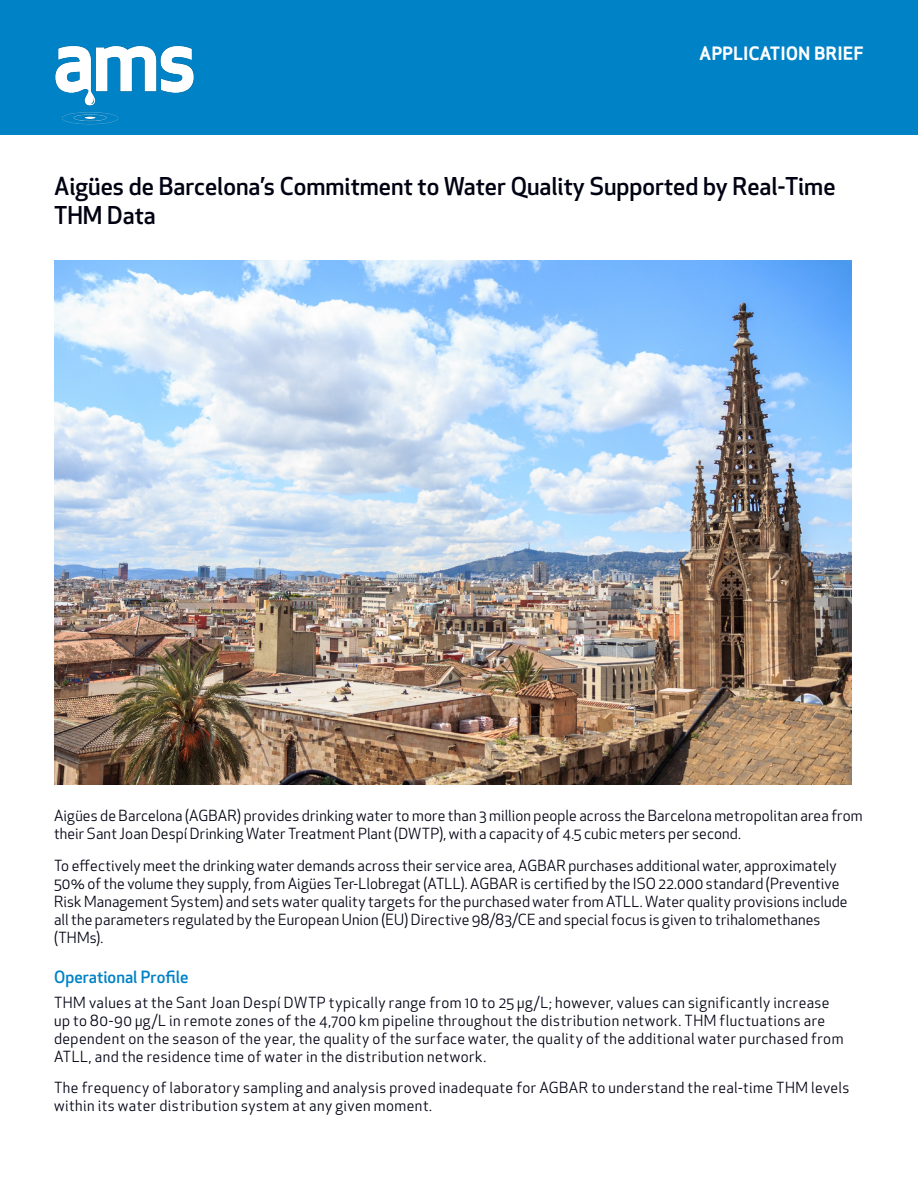
<style>
.page{position:relative;width:918px;height:1188px;background:#fff}
.page>*{position:absolute;margin:0;border:0;box-sizing:border-box;transform-origin:0 0}
.t1{font:500 24px/28.8px "Apex New";color:#000212}
.t2{font:700 18px "Apex Sans";color:#fff}
.t3{font:500 16.5px "Apex New";letter-spacing:.005em;color:#0082c6}
.t4{font:15px/18px "Apex New";letter-spacing:.015em;color:#000212}
</style>
<div class="page">
<div style="left:0;top:0;width:918px;height:135px;background:#0082c6"></div>
<img style="left:55px;top:45px;width:139px;height:79px">
<img style="left:54px;top:260px;width:797px;height:524px">
<p class="t2" style="left:699px;top:42px;width:166px">APPLICATION BRIEF</p>
<p class="t1" style="left:54px;top:172px;width:783px">Aigües de Barcelona’s Commitment to Water Quality Supported by Real-Time<br>THM Data</p>
<p class="t4" style="left:54px;top:807px;width:810px">Aigües de Barcelona (AGBAR) provides drinking water to more than 3 million people across the Barcelona metropolitan area from their Sant Joan Despí Drinking Water Treatment Plant (DWTP), with a capacity of 4.5 cubic meters per second.</p>
<p class="t4" style="left:54px;top:856px;width:795px">To effectively meet the drinking water demands across their service area, AGBAR purchases additional water, approximately 50% of the volume they supply, from Aigües Ter-Llobregat (ATLL). AGBAR is certified by the ISO 22.000 standard (Preventive Risk Management System) and sets water quality targets for the purchased water from ATLL. Water quality provisions include all the parameters regulated by the European Union (EU) Directive 98/83/CE and special focus is given to trihalomethanes (THMs).</p>
<p class="t3" style="left:54px;top:966px;width:136px">Operational Profile</p>
<p class="t4" style="left:54px;top:993px;width:791px">THM values at the Sant Joan Despí DWTP typically range from 10 to 25 μg/L; however, values can significantly increase up to 80-90 μg/L in remote zones of the 4,700 km pipeline throughout the distribution network. THM fluctuations are dependent on the season of the year, the quality of the surface water, the quality of the additional water purchased from ATLL, and the residence time of water in the distribution network.</p>
<p class="t4" style="left:54px;top:1079px;width:797px">The frequency of laboratory sampling and analysis proved inadequate for AGBAR to understand the real-time THM levels within its water distribution system at any given moment.</p>
</div>
